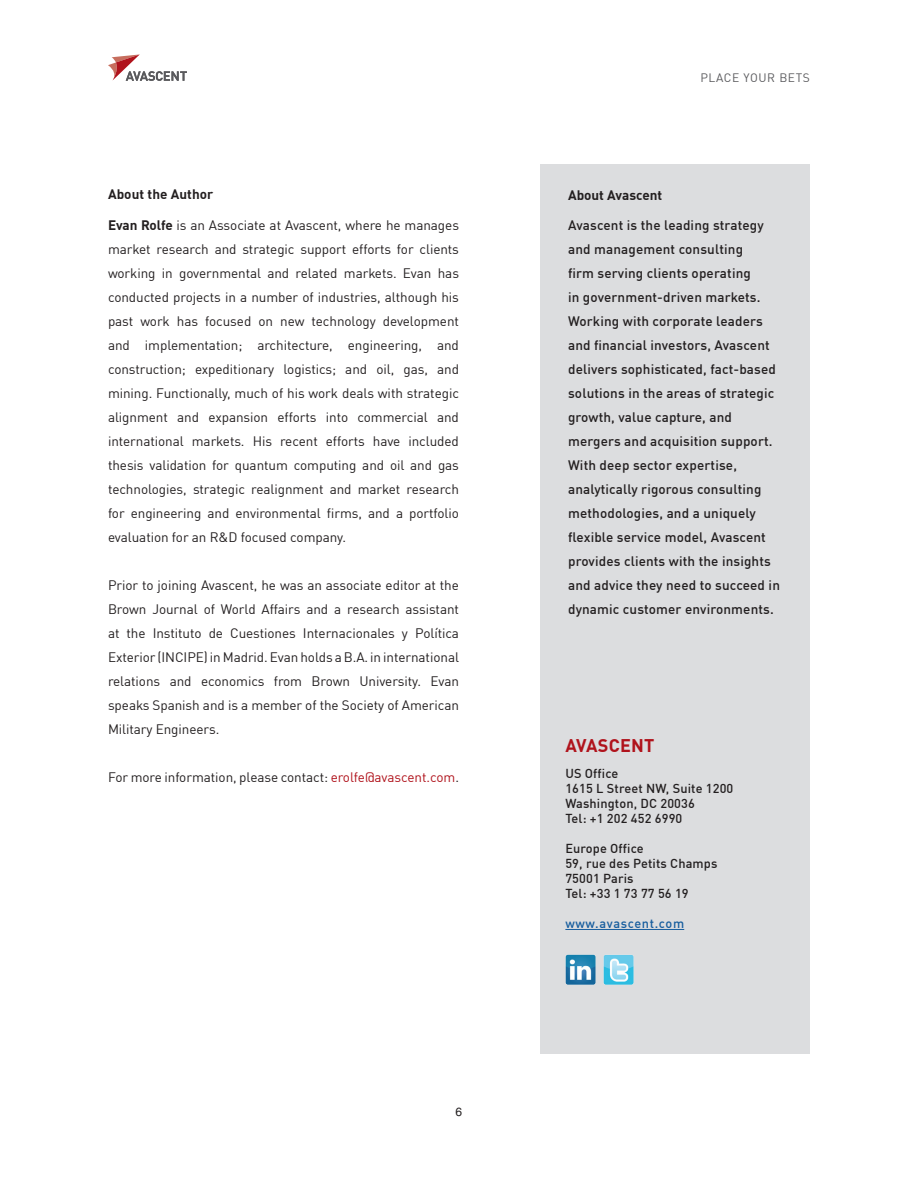
<style>
.page{position:relative;width:918px;height:1188px;background:#fff}
.page>*{position:absolute;margin:0;border:0;box-sizing:border-box;transform-origin:0 0}
.Avascent_Address{font:700 18px "DIN Offc";letter-spacing:.01em;color:#b0131c}
.About_Avascent_conte{font:13.5px/24px "DIN Offc";letter-spacing:-.005em;color:#231f20;text-align:justify}
.t1{font:500 13.5px/24px "DIN Offc";letter-spacing:.01em;color:#231f20}
.About_Avascent_conte-2{font:700 13.5px "DIN Offc";letter-spacing:.005em;color:#231f20}
.Avascent_Address-2{font:500 12.75px "DIN Offc";letter-spacing:.01em;color:#231f20}
.Avascent_Address-3{font:500 12.75px "DIN Offc";letter-spacing:.05em;color:#175d9e}
.t2{font:12px "DIN Offc";letter-spacing:.05em;color:#5a5a5d}
.t3{font:12px "Helvetica LT Std";color:#231f20}
.s1{font-weight:700}
.s2{color:#b0131c}
</style>
<div class="page">
<svg style="left:108px;top:54px;width:79px;height:27px"></svg>
<div style="left:540px;top:165px;width:270px;height:889px;background:#dcdddf"></div>
<hr style="left:565px;top:929px;width:119px;height:1px;background:#175d9e">
<img style="left:565px;top:954px;width:31px;height:31px">
<img style="left:603px;top:955px;width:31px;height:30px">
<p class="About_Avascent_conte-2" style="left:108px;top:186px;width:107px">About the Author</p>
<p class="About_Avascent_conte" style="left:108px;top:213px;width:353px"><span class="s1">Evan Rolfe</span> is an Associate at Avascent, where he manages market research and strategic support efforts for clients working in governmental and related markets. Evan has conducted projects in a number of industries, although his past work has focused on new technology development and implementation; architecture, engineering, and construction; expeditionary logistics; and oil, gas, and mining. Functionally, much of his work deals with strategic alignment and expansion efforts into commercial and international markets. His recent efforts have included thesis validation for quantum computing and oil and gas technologies, strategic realignment and market research for engineering and environmental firms, and a portfolio evaluation for an R&amp;D focused company.</p>
<p class="About_Avascent_conte" style="left:108px;top:573px;width:353px">Prior to joining Avascent, he was an associate editor at the Brown Journal of World Affairs and a research assistant at the Instituto de Cuestiones Internacionales y Política Exterior (INCIPE) in Madrid. Evan holds a B.A. in international relations and economics from Brown University. Evan speaks Spanish and is a member of the Society of American Military Engineers.</p>
<p class="About_Avascent_conte" style="left:108px;top:765px;width:353px">For more information, please contact: <span class="s2">erolfe@avascent.com</span>.</p>
<p class="t3" style="left:456px;top:1104px;width:8px">6</p>
<p class="t2" style="left:700px;top:70px;width:111px">PLACE YOUR BETS</p>
<p class="About_Avascent_conte-2" style="left:568px;top:186px;width:96px">About Avascent</p>
<p class="t1" style="left:568px;top:213px;width:213px">Avascent is the leading strategy and management consulting<br>firm serving clients operating<br>in government-driven markets.<br>Working with corporate leaders and financial investors, Avascent delivers sophisticated, fact-based solutions in the areas of strategic growth, value capture, and mergers and acquisition support.<br>With deep sector expertise, analytically rigorous consulting methodologies, and a uniquely flexible service model, Avascent provides clients with the insights and advice they need to succeed in dynamic customer environments.</p>
<p class="Avascent_Address" style="left:565px;top:734px;width:91px">AVASCENT</p>
<p class="Avascent_Address-2" style="left:565px;top:765px;width:55px">US Office</p>
<p class="Avascent_Address-2" style="left:565px;top:780px;width:170px">1615 L Street NW, Suite 1200</p>
<p class="Avascent_Address-2" style="left:565px;top:795px;width:131px">Washington, DC 20036</p>
<p class="Avascent_Address-2" style="left:565px;top:810px;width:119px">Tel: +1 202 452 6990</p>
<p class="Avascent_Address-2" style="left:565px;top:840px;width:80px">Europe Office</p>
<p class="Avascent_Address-2" style="left:565px;top:855px;width:154px">59, rue des Petits Champs</p>
<p class="Avascent_Address-2" style="left:565px;top:870px;width:70px">75001 Paris</p>
<p class="Avascent_Address-2" style="left:565px;top:885px;width:125px">Tel: +33 1 73 77 56 19</p>
<p class="Avascent_Address-3" style="left:565px;top:915px;width:120px">www.avascent.com</p>
</div>
